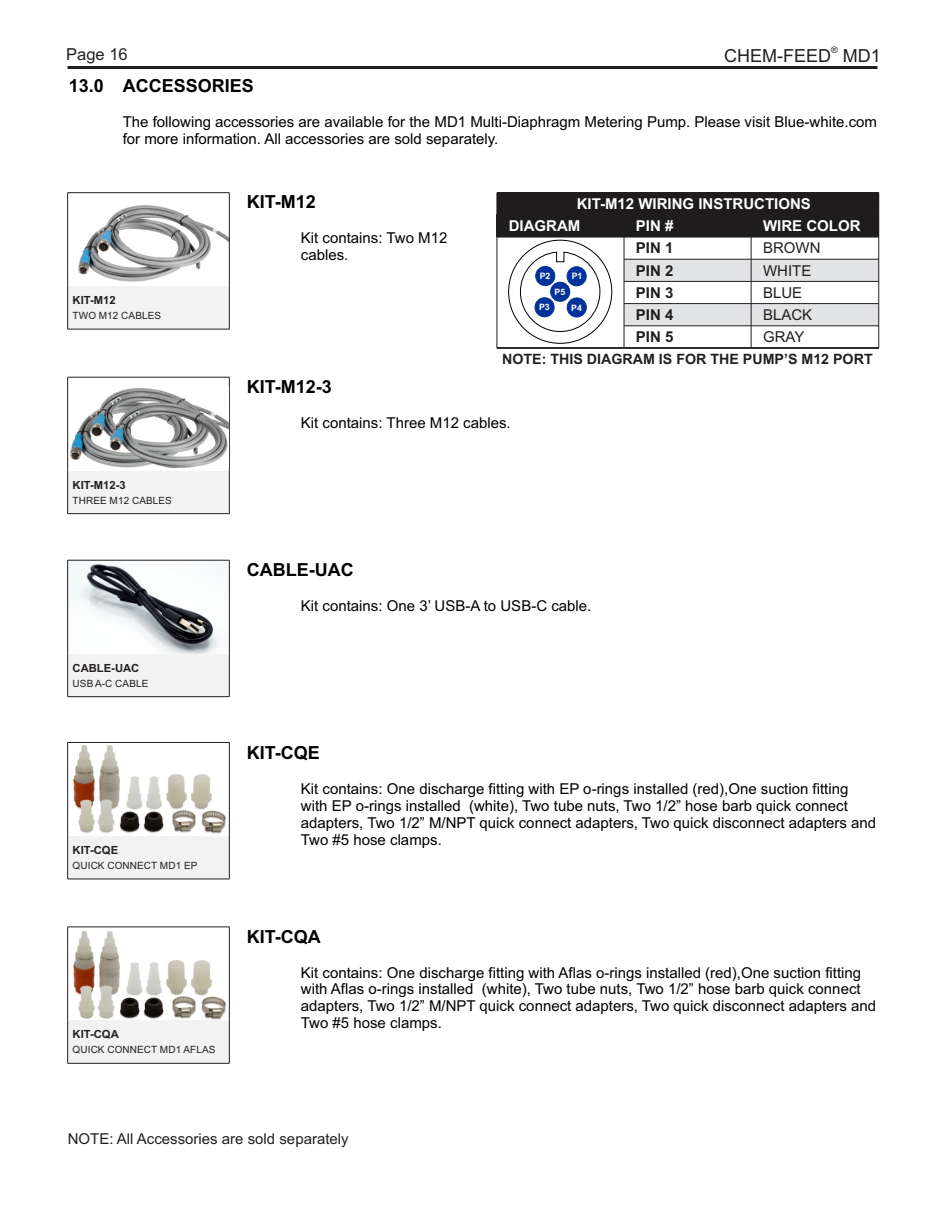
<style>
.page{position:relative;width:945px;height:1215px;background:#fff}
.page>*{position:absolute;margin:0;border:0;box-sizing:border-box;transform-origin:0 0}
.t1{font:700 18px "Arial";color:#000}
.t2{font:18px "Arial";color:#231f20}
.t3{font:16.5px "Arial";color:#231f20}
.t4{font:15px/16.8px "Arial";color:#000}
.t5{font:15px "Arial";color:#231f20}
.t6{font:700 15px/22.2px "Arial";color:#fff}
.t7{font:700 15px "Arial";color:#1e1c1c}
.t8{font:700 14.25px "Arial";color:#231f20}
.t9{font:700 11.25px "Arial";color:#231f20}
.t10{font:10.05px "Arial";letter-spacing:.01em;color:#231f20}
.t11{font:9px "Arial";color:#231f20}
.t12{font:700 8.85px "Arial";color:#fff}
</style>
<div class="page">
<img style="left:67px;top:926px;width:163px;height:94px">
<img style="left:67px;top:742px;width:162px;height:94px">
<hr style="left:68px;top:66px;width:810px;height:3px;background:#231f20">
<div style="left:497px;top:193px;width:382px;height:22px;background:#1e1c1c"></div>
<div style="left:497px;top:215px;width:127px;height:22px;background:#1e1c1c"></div>
<div style="left:624px;top:215px;width:127px;height:22px;background:#1e1c1c"></div>
<div style="left:751px;top:215px;width:128px;height:22px;background:#1e1c1c"></div>
<div style="left:624px;top:259px;width:127px;height:22px;background:#e2e3e4"></div>
<div style="left:751px;top:259px;width:128px;height:22px;background:#e2e3e4"></div>
<div style="left:624px;top:304px;width:127px;height:22px;background:#e2e3e4"></div>
<div style="left:751px;top:304px;width:128px;height:22px;background:#e2e3e4"></div>
<hr style="left:497px;top:193px;width:1px;height:155px;background:#231f20">
<hr style="left:624px;top:215px;width:1px;height:133px;background:#231f20">
<hr style="left:751px;top:215px;width:1px;height:133px;background:#231f20">
<hr style="left:878px;top:193px;width:1px;height:155px;background:#231f20">
<hr style="left:497px;top:348px;width:382px;height:1px;background:#231f20">
<hr style="left:624px;top:326px;width:255px;height:1px;background:#231f20">
<hr style="left:624px;top:303px;width:255px;height:1px;background:#231f20">
<hr style="left:624px;top:281px;width:255px;height:1px;background:#231f20">
<hr style="left:624px;top:259px;width:255px;height:1px;background:#231f20">
<hr style="left:497px;top:237px;width:382px;height:1px;background:#231f20">
<hr style="left:497px;top:215px;width:382px;height:1px;background:#231f20">
<hr style="left:497px;top:192px;width:382px;height:1px;background:#231f20">
<svg style="left:520px;top:251px;width:81px;height:81px"></svg>
<div style="left:567px;top:298px;width:19px;height:19px;background:#039;border:1px solid #039;border-radius:50%"></div>
<div style="left:567px;top:267px;width:19px;height:19px;background:#039;border:1px solid #039;border-radius:50%"></div>
<div style="left:536px;top:266px;width:19px;height:20px;background:#039;border:1px solid #039;border-radius:50%"></div>
<div style="left:535px;top:298px;width:19px;height:19px;background:#039;border:1px solid #039;border-radius:50%"></div>
<div style="left:550px;top:282px;width:20px;height:19px;background:#039;border:1px solid #039;border-radius:50%"></div>
<img style="left:68px;top:561px;width:161px;height:93px">
<div style="left:68px;top:654px;width:161px;height:43px;background:#f2f2f3"></div>
<hr style="left:68px;top:560px;width:162px;height:1px;background:#231f20">
<hr style="left:67px;top:560px;width:1px;height:94px;background:#231f20">
<hr style="left:229px;top:560px;width:1px;height:94px;background:#231f20">
<hr style="left:67px;top:654px;width:1px;height:43px;background:#231f20">
<hr style="left:229px;top:654px;width:1px;height:43px;background:#231f20">
<hr style="left:68px;top:696px;width:162px;height:1px;background:#231f20">
<div style="left:68px;top:836px;width:161px;height:43px;background:#f2f2f3"></div>
<div style="left:68px;top:1020px;width:161px;height:43px;background:#f2f2f3"></div>
<hr style="left:68px;top:742px;width:162px;height:1px;background:#231f20">
<hr style="left:68px;top:927px;width:162px;height:1px;background:#231f20">
<hr style="left:67px;top:743px;width:1px;height:93px;background:#231f20">
<hr style="left:67px;top:927px;width:1px;height:93px;background:#231f20">
<hr style="left:229px;top:743px;width:1px;height:93px;background:#231f20">
<hr style="left:229px;top:927px;width:1px;height:93px;background:#231f20">
<hr style="left:67px;top:836px;width:1px;height:43px;background:#231f20">
<hr style="left:67px;top:1020px;width:1px;height:43px;background:#231f20">
<hr style="left:229px;top:836px;width:1px;height:43px;background:#231f20">
<hr style="left:229px;top:1020px;width:1px;height:43px;background:#231f20">
<hr style="left:68px;top:879px;width:162px;height:1px;background:#231f20">
<hr style="left:68px;top:1063px;width:162px;height:1px;background:#231f20">
<img style="left:78px;top:205px;width:151px;height:76px">
<div style="left:68px;top:286px;width:161px;height:43px;background:#f2f2f3"></div>
<hr style="left:68px;top:192px;width:162px;height:1px;background:#231f20">
<hr style="left:67px;top:193px;width:1px;height:93px;background:#231f20">
<hr style="left:229px;top:193px;width:1px;height:93px;background:#231f20">
<hr style="left:67px;top:286px;width:1px;height:43px;background:#231f20">
<hr style="left:229px;top:286px;width:1px;height:43px;background:#231f20">
<hr style="left:68px;top:329px;width:162px;height:1px;background:#231f20">
<div style="left:68px;top:471px;width:161px;height:43px;background:#f2f2f3"></div>
<hr style="left:68px;top:377px;width:162px;height:1px;background:#231f20">
<hr style="left:67px;top:377px;width:1px;height:94px;background:#231f20">
<hr style="left:229px;top:377px;width:1px;height:94px;background:#231f20">
<hr style="left:67px;top:471px;width:1px;height:42px;background:#231f20">
<hr style="left:229px;top:471px;width:1px;height:42px;background:#231f20">
<hr style="left:68px;top:513px;width:162px;height:1px;background:#231f20">
<img style="left:70px;top:388px;width:159px;height:79px">
<p class="t11" style="left:831px;top:46px;width:8px">®</p>
<p class="t2" style="left:724px;top:49px;width:158px">CHEM-FEED MD1</p>
<p class="t3" style="left:66px;top:48px;width:63px">Page 16</p>
<p class="t1" style="left:69px;top:79px;width:187px">13.0 ACCESSORIES</p>
<p class="t4" style="left:123px;top:115px;width:756px">The following accessories are available for the MD1 Multi-Diaphragm Metering Pump. Please visit Blue-white.com for more information. All accessories are sold separately.</p>
<p class="t9" style="left:73px;top:296px;width:45px">KIT-M12</p>
<p class="t10" style="left:73px;top:312px;width:90px">TWO M12 CABLES</p>
<p class="t9" style="left:73px;top:480px;width:55px">KIT-M12-3</p>
<p class="t10" style="left:73px;top:496px;width:101px">THREE M12 CABLES</p>
<p class="t9" style="left:73px;top:663px;width:68px">CABLE-UAC</p>
<p class="t10" style="left:73px;top:679px;width:77px">USB A-C CABLE</p>
<p class="t9" style="left:73px;top:846px;width:47px">KIT-CQE</p>
<p class="t10" style="left:73px;top:861px;width:126px">QUICK CONNECT MD1 EP</p>
<p class="t9" style="left:73px;top:1030px;width:48px">KIT-CQA</p>
<p class="t10" style="left:73px;top:1046px;width:144px">QUICK CONNECT MD1 AFLAS</p>
<p class="t1" style="left:247px;top:195px;width:71px">KIT-M12</p>
<p class="t4" style="left:301px;top:231px;width:148px">Kit contains: Two M12 cables.</p>
<p class="t6" style="left:509px;top:194px;width:304px;text-indent:68px">KIT-M12 WIRING INSTRUCTIONS<br>DIAGRAM</p>
<p class="t6" style="left:636px;top:216px;width:39px">PIN #</p>
<p class="t6" style="left:763px;top:216px;width:99px">WIRE COLOR</p>
<p class="t7" style="left:636px;top:242px;width:39px">PIN 1</p>
<p class="t5" style="left:763px;top:242px;width:59px">BROWN</p>
<p class="t7" style="left:636px;top:265px;width:39px">PIN 2</p>
<p class="t5" style="left:763px;top:265px;width:50px">WHITE</p>
<p class="t7" style="left:636px;top:287px;width:39px">PIN 3</p>
<p class="t5" style="left:763px;top:287px;width:41px">BLUE</p>
<p class="t7" style="left:636px;top:309px;width:39px">PIN 4</p>
<p class="t5" style="left:763px;top:309px;width:51px">BLACK</p>
<p class="t7" style="left:636px;top:331px;width:39px">PIN 5</p>
<p class="t5" style="left:763px;top:331px;width:43px">GRAY</p>
<p class="t12" style="left:540px;top:273px;width:12px">P2</p>
<p class="t12" style="left:572px;top:273px;width:12px">P1</p>
<p class="t12" style="left:539px;top:304px;width:12px">P3</p>
<p class="t12" style="left:555px;top:288px;width:12px">P5</p>
<p class="t12" style="left:571px;top:304px;width:12px">P4</p>
<p class="t8" style="left:502px;top:354px;width:372px">NOTE: THIS DIAGRAM IS FOR THE PUMP’S M12 PORT</p>
<p class="t1" style="left:247px;top:380px;width:87px">KIT-M12-3</p>
<p class="t4" style="left:301px;top:415px;width:211px">Kit contains: Three M12 cables.</p>
<p class="t1" style="left:247px;top:563px;width:108px">CABLE-UAC</p>
<p class="t4" style="left:301px;top:599px;width:292px">Kit contains: One 3’ USB-A to USB-C cable.</p>
<p class="t1" style="left:247px;top:746px;width:75px">KIT-CQE</p>
<p class="t4" style="left:301px;top:782px;width:577px">Kit contains: One discharge fitting with EP o-rings installed (red),One suction fitting with EP o-rings installed (white), Two tube nuts, Two 1/2” hose barb quick connect adapters, Two 1/2” M/NPT quick connect adapters, Two quick disconnect adapters and Two #5 hose clamps.</p>
<p class="t1" style="left:247px;top:930px;width:75px">KIT-CQA</p>
<p class="t4" style="left:301px;top:965px;width:577px">Kit contains: One discharge fitting with Aflas o-rings installed (red),One suction fitting with Aflas o-rings installed (white), Two tube nuts, Two 1/2” hose barb quick connect adapters, Two 1/2” M/NPT quick connect adapters, Two quick disconnect adapters and Two #5 hose clamps.</p>
<p class="t5" style="left:68px;top:1133px;width:282px">NOTE: All Accessories are sold separately</p>
</div>
